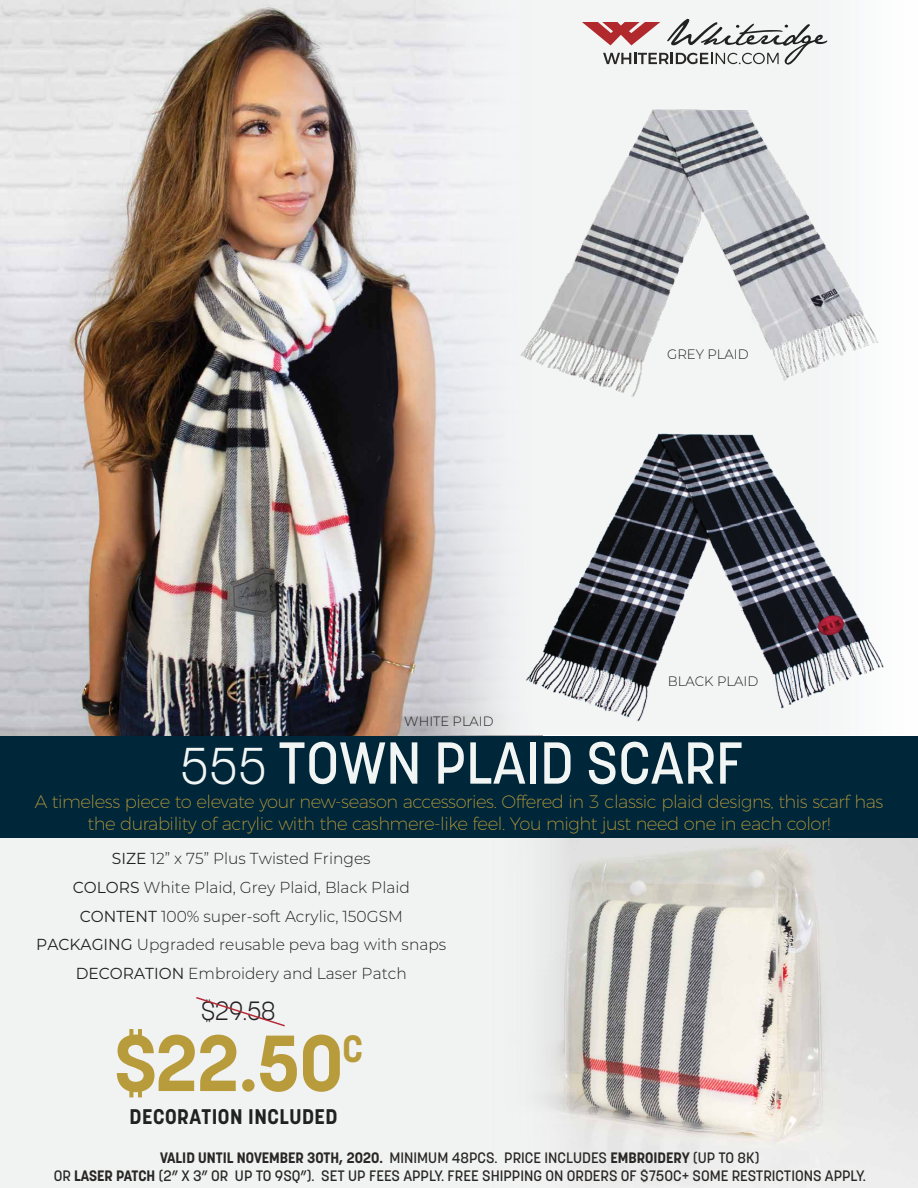
<style>
.page{position:relative;width:918px;height:1188px;background:#fff}
.page>*{position:absolute;margin:0;border:0;box-sizing:border-box;transform-origin:0 0}
.t1{font:700 78.6px "Korolev";color:#b89b3b}
.t2{font:500 58.5px "Korolev";color:#f1f6f4}
.t3{font:300 26.25px "Korolev";color:#231f20;scale:.95 1}
.t4{font:700 21px "Korolev";letter-spacing:.025em;color:#202222}
.t5{font:200 18px/22.5px "Montserrat";letter-spacing:-.025em;color:#b89b3b;text-align:center}
.t6{font:300 15.9px/28.7px "Montserrat";color:#202222;text-align:center}
.t7{font:500 15px/18px "Korolev";color:#282725;text-align:center}
.t8{font:300 13.65px "Montserrat";color:#202222}
.t9{font:300 13.5px "Montserrat";color:#202222}
.s1{font-weight:300;font-size:51.3px}
.s2{font-weight:400}
.s3{font-weight:700}
</style>
<div class="page">
<img style="left:569px;top:838px;width:349px;height:350px">
<div style="left:0;top:813px;width:569px;height:375px;background:#f1f2f2"></div>
<img style="left:34px;top:0;width:485px;height:736px">
<svg style="left:422px;top:0;width:116px;height:735px"></svg>
<div style="left:0;top:736px;width:918px;height:102px;background:#002639"></div>
<svg style="left:196px;top:997px;width:89px;height:30px"></svg>
<img style="left:516px;top:37px;width:363px;height:390px">
<img style="left:519px;top:361px;width:365px;height:375px">
<svg style="left:582px;top:19px;width:245px;height:46px"></svg>
<p class="t8" style="left:667px;top:345px;width:83px">GREY PLAID</p>
<p class="t9" style="left:404px;top:712px;width:91px">WHITE PLAID</p>
<p class="t8" style="left:668px;top:672px;width:92px">BLACK PLAID</p>
<h2 class="t2" style="left:180px;top:726px;width:565px"><span class="s1">555</span> TOWN PLAID SCARF</h2>
<p class="t5" style="left:35px;top:789px;width:850px">A timeless piece to elevate your new-season accessories. Offered in 3 classic plaid designs, this scarf has the durability of acrylic with the cashmere-like feel. You might just need one in each color!</p>
<p class="t6" style="left:36px;top:844px;width:411px"><span class="s2">SIZE</span> 12” x 75” Plus Twisted Fringes<br><span class="s2">COLORS</span> White Plaid, Grey Plaid, Black Plaid <span class="s2">CONTENT</span> 100% super-soft Acrylic, 150GSM <span class="s2">PACKAGING</span> Upgraded reusable peva bag with snaps <span class="s2">DECORATION</span> Embroidery and Laser Patch</p>
<h3 class="t3" style="left:201px;top:995px;width:80px">$29.58</h3>
<h1 class="t1" style="left:115px;top:1014px;width:250px">$22.50<sup>C</sup></h1>
<h3 class="t4" style="left:130px;top:1104px;width:210px">DECORATION INCLUDED</h3>
<p class="t7" style="left:54px;top:1149px;width:814px"><span class="s3">VALID UNTIL NOVEMBER 30TH, 2020.</span> MINIMUM 48PCS. PRICE INCLUDES <span class="s3">EMBROIDERY</span> (UP TO 8K)<br>OR <span class="s3">LASER PATCH</span> (2” X 3” OR UP TO 9SQ”). SET UP FEES APPLY. FREE SHIPPING ON ORDERS OF $750C+ SOME RESTRICTIONS APPLY.</p>
</div>
